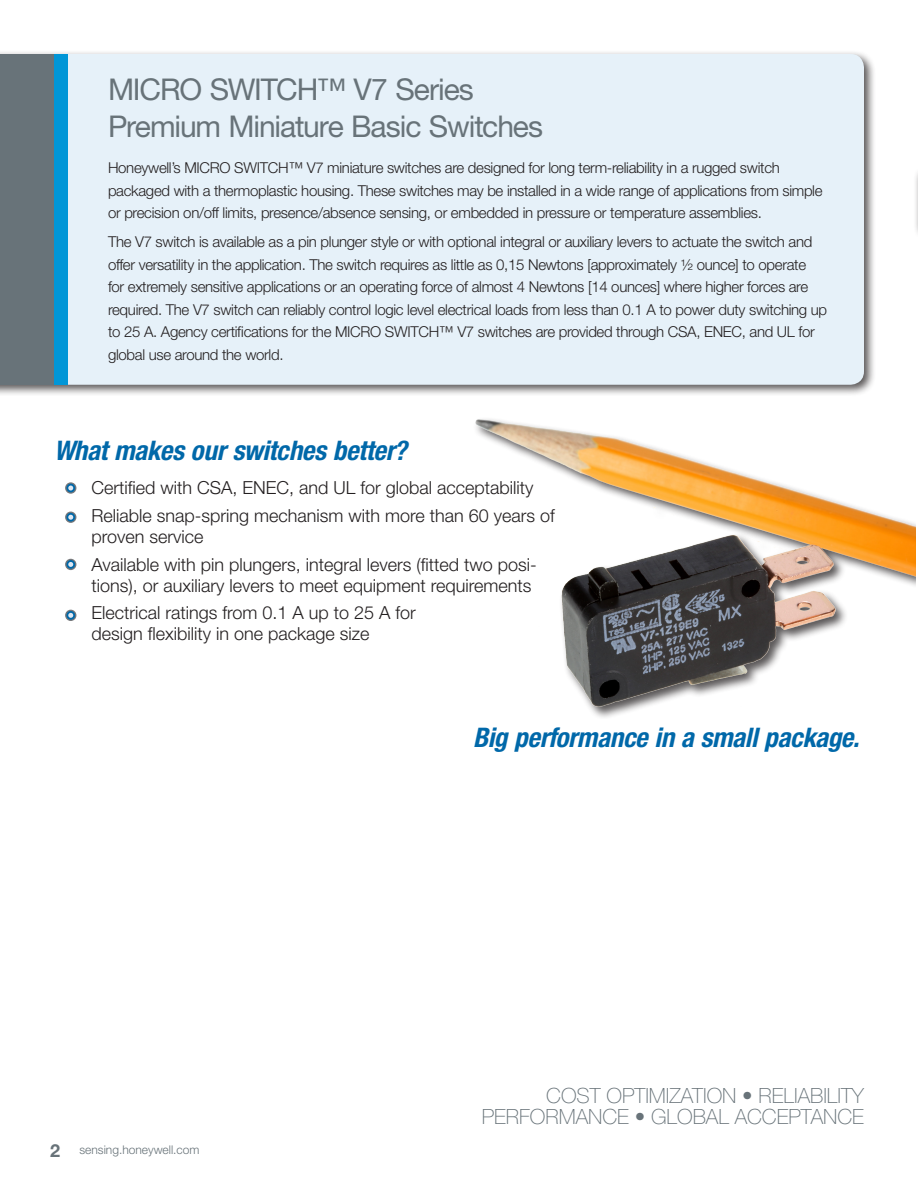
<style>
.page{position:relative;width:918px;height:1188px;background:#fff}
.page>*{position:absolute;margin:0;border:0;box-sizing:border-box;transform-origin:0 0}
.t1{font:30px/37.5px "Helvetica Neue LT Std";letter-spacing:-.035em;color:#687379}
.t2{font:italic 700 condensed 27px "Helvetica Neue LT Std";letter-spacing:-.01em;color:#0068a9}
.t3{font:100 21px/21px "Helvetica Neue LT Std";color:#687379;text-align:right}
.t4{font:300 18px/27.8px "Helvetica Neue LT Std";color:#231f20}
.t5{font:300 15px/22.5px "Helvetica Neue LT Std";letter-spacing:-.02em;color:#231f20}
.t6{font:300 12px "Helvetica Neue LT Std";color:#687379}
.s1{font-weight:700;font-size:18px}
</style>
<div class="page">
<div style="left:0;top:50px;width:876px;height:347px;background:#231f20;opacity:.75"></div>
<div style="left:68px;top:54px;width:796px;height:331px;background:#e6f1f9"></div>
<div style="left:8px;top:54px;width:60px;height:331px;background:#0196d7"></div>
<div style="left:0;top:54px;width:54px;height:331px;background:#687379"></div>
<svg style="left:65px;top:482px;width:11px;height:12px"></svg>
<svg style="left:66px;top:484px;width:9px;height:8px"></svg>
<svg style="left:68px;top:486px;width:5px;height:5px"></svg>
<svg style="left:65px;top:512px;width:11px;height:11px"></svg>
<svg style="left:66px;top:513px;width:9px;height:9px"></svg>
<svg style="left:68px;top:515px;width:5px;height:5px"></svg>
<div style="left:65px;top:559px;width:11px;height:11px;background:#76787b;border-radius:50%"></div>
<svg style="left:66px;top:560px;width:9px;height:9px"></svg>
<svg style="left:68px;top:562px;width:5px;height:5px"></svg>
<svg style="left:65px;top:610px;width:11px;height:11px"></svg>
<svg style="left:66px;top:611px;width:9px;height:9px"></svg>
<svg style="left:68px;top:613px;width:5px;height:5px"></svg>
<div style="left:913px;top:167px;width:5px;height:73px;background:#f6f6f6"></div>
<img style="left:475px;top:419px;width:441px;height:293px">
<h1 class="t1" style="left:108px;top:70px;width:437px">MICRO SWITCH™ V7 Series<br>Premium Miniature Basic Switches</h1>
<p class="t5" style="left:108px;top:156px;width:716px">Honeywell’s MICRO SWITCH™ V7 miniature switches are designed for long term-reliability in a rugged switch packaged with a thermoplastic housing. These switches may be installed in a wide range of applications from simple or precision on/off limits, presence/absence sensing, or embedded in pressure or temperature assemblies.</p>
<p class="t5" style="left:108px;top:230px;width:721px">The V7 switch is available as a pin plunger style or with optional integral or auxiliary levers to actuate the switch and offer versatility in the application. The switch requires as little as 0,15 Newtons [approximately ½ ounce] to operate<br>for extremely sensitive applications or an operating force of almost 4 Newtons [14 ounces] where higher forces are required. The V7 switch can reliably control logic level electrical loads from less than 0.1 A to power duty switching up to 25 A. Agency certifications for the MICRO SWITCH™ V7 switches are provided through CSA, ENEC, and UL for global use around the world.</p>
<h2 class="t2" style="left:54px;top:434px;width:354px">What makes our switches better?</h2>
<p class="t4" style="left:91px;top:473px;width:465px">Certified with CSA, ENEC, and UL for global acceptability<br>Reliable snap-spring mechanism with more than 60 years of</p>
<p class="t4" style="left:91px;top:522px;width:447px">proven service<br>Available with pin plungers, integral levers (fitted two posi-</p>
<p class="t4" style="left:91px;top:571px;width:442px">tions), or auxiliary levers to meet equipment requirements<br>Electrical ratings from 0.1 A up to 25 A for</p>
<p class="t4" style="left:92px;top:620px;width:280px">design flexibility in one package size</p>
<h2 class="t2" style="left:473px;top:721px;width:388px">Big performance in a small package.</h2>
<p class="t6" style="left:50px;top:1143px;width:151px"><span class="s1">2</span> sensing.honeywell.com</p>
<h3 class="t3" style="left:482px;top:1085px;width:384px">COST OPTIMIZATION • RELIABILITY<br>PERFORMANCE • GLOBAL ACCEPTANCE</h3>
</div>
